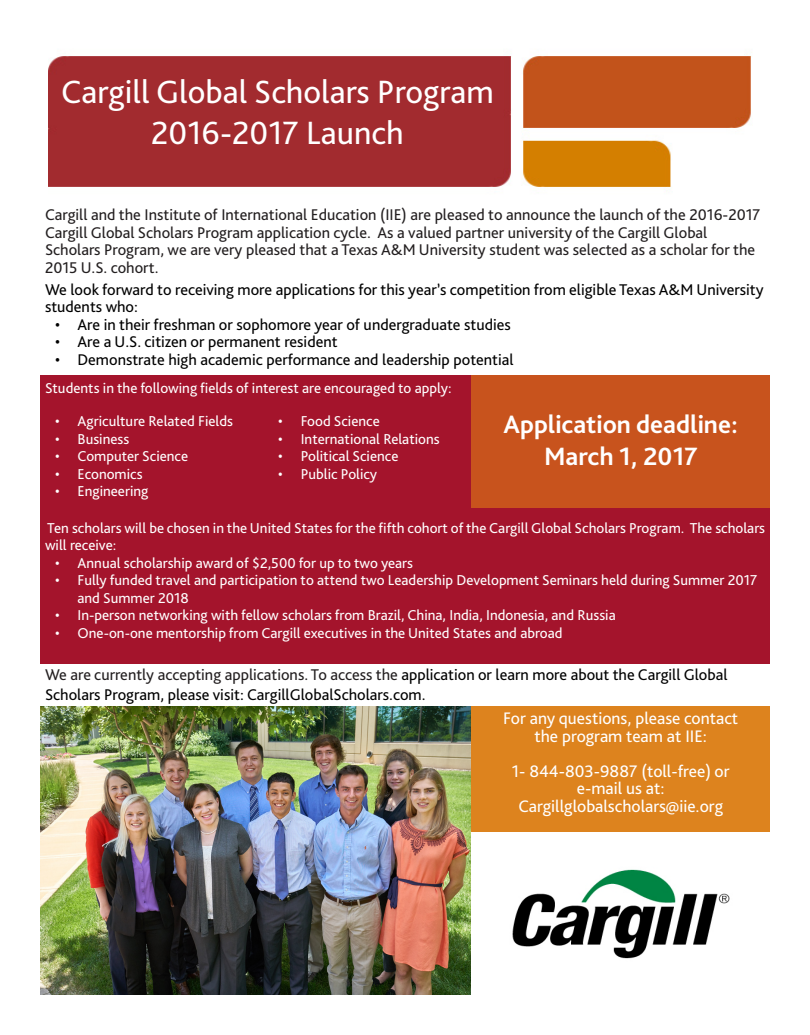
<style>
.page{position:relative;width:810px;height:1035px;background:#fff}
.page>*{position:absolute;margin:0;border:0;box-sizing:border-box;transform-origin:0 0}
.t1{font:33.75px "Bliss Pro";color:#fff}
.t2{font:700 26.25px "Bliss Pro";color:#fff}
.t3{font:17.5px "Bliss Pro";color:#fff}
.t4{font:16.25px/17.5px "Bliss Pro";color:#231f20}
.t5{font:16.25px "Bliss Pro";color:#000}
.t6{font:15px/17.5px "Bliss Pro";color:#fff}
.s1{color:#000}
</style>
<div class="page">
<img style="left:48px;top:54px;width:704px;height:138px">
<img style="left:40px;top:707px;width:431px;height:288px">
<img style="left:512px;top:869px;width:218px;height:90px">
<div style="left:40px;top:375px;width:730px;height:289px;background:#a4142c"></div>
<div style="left:472px;top:707px;width:298px;height:125px;background:#dd831e"></div>
<div style="left:472px;top:375px;width:298px;height:133px;background:#c8531d"></div>
<p class="t1" style="left:61px;top:71px;width:434px">Cargill Global Scholars Program</p>
<p class="t1" style="left:151px;top:112px;width:254px">2016-2017 Launch</p>
<p class="t4" style="left:45px;top:205px;width:717px">Cargill and the Institute of International Education (IIE) are pleased to announce the launch of the 2016-2017<br>Cargill Global Scholars Program application cycle. As a valued partner university of the Cargill Global</p>
<p class="t4" style="left:45px;top:240px;width:712px">Scholars Program, we are very pleased that a Texas A&amp;M University student was selected as a scholar for the<br>2015 U.S. cohort.</p>
<p class="t5" style="left:45px;top:279px;width:720px">We look forward to receiving more applications for this year’s competition from eligible Texas A&amp;M University</p>
<p class="t5" style="left:45px;top:297px;width:95px">students who:</p>
<p class="t5" style="left:55px;top:314px;width:457px">• Are in their freshman or sophomore year of undergraduate studies</p>
<p class="t5" style="left:55px;top:332px;width:284px">• Are a U.S. citizen or permanent resident</p>
<p class="t5" style="left:55px;top:349px;width:460px">• Demonstrate high academic performance and leadership potential</p>
<p class="t6" style="left:45px;top:379px;width:408px">Students in the following fields of interest are encouraged to apply:</p>
<p class="t6" style="left:55px;top:412px;width:180px">• Agriculture Related Fields</p>
<p class="t6" style="left:55px;top:430px;width:76px">• Business</p>
<p class="t6" style="left:55px;top:447px;width:135px">• Computer Science</p>
<p class="t6" style="left:55px;top:465px;width:89px">• Economics</p>
<p class="t6" style="left:55px;top:482px;width:95px">• Engineering</p>
<p class="t6" style="left:278px;top:412px;width:103px">• Food Science</p>
<p class="t6" style="left:278px;top:430px;width:163px">• International Relations</p>
<p class="t6" style="left:278px;top:447px;width:122px">• Political Science</p>
<p class="t6" style="left:278px;top:465px;width:100px">• Public Policy</p>
<p class="t2" style="left:504px;top:408px;width:236px">Application deadline:</p>
<p class="t2" style="left:544px;top:440px;width:155px">March 1, 2017</p>
<p class="t6" style="left:45px;top:519px;width:722px">Ten scholars will be chosen in the United States for the fifth cohort of the Cargill Global Scholars Program. The scholars will receive:</p>
<p class="t6" style="left:55px;top:554px;width:360px">• Annual scholarship award of $2,500 for up to two years</p>
<p class="t6" style="left:78px;top:571px;width:681px;text-indent:-22px">• Fully funded travel and participation to attend two Leadership Development Seminars held during Summer 2017 and Summer 2018</p>
<p class="t6" style="left:55px;top:606px;width:562px">• In-person networking with fellow scholars from Brazil, China, India, Indonesia, and Russia</p>
<p class="t6" style="left:55px;top:624px;width:509px">• One-on-one mentorship from Cargill executives in the United States and abroad</p>
<p class="t4" style="left:45px;top:665px;width:684px">We are currently accepting applications. To access the <span class="s1">application or learn more about the Cargill Global</span></p>
<p class="t5" style="left:45px;top:685px;width:382px">Scholars Program, please visit: CargillGlobalScholars.com.</p>
<p class="t3" style="left:503px;top:707px;width:237px">For any questions, please contact</p>
<p class="t3" style="left:535px;top:725px;width:174px">the program team at IIE:</p>
<p class="t3" style="left:512px;top:760px;width:219px">1- 844-803-9887 (toll-free) or</p>
<p class="t3" style="left:577px;top:777px;width:89px">e-mail us at:</p>
<p class="t3" style="left:518px;top:795px;width:206px">Cargillglobalscholars@iie.org</p>
</div>
